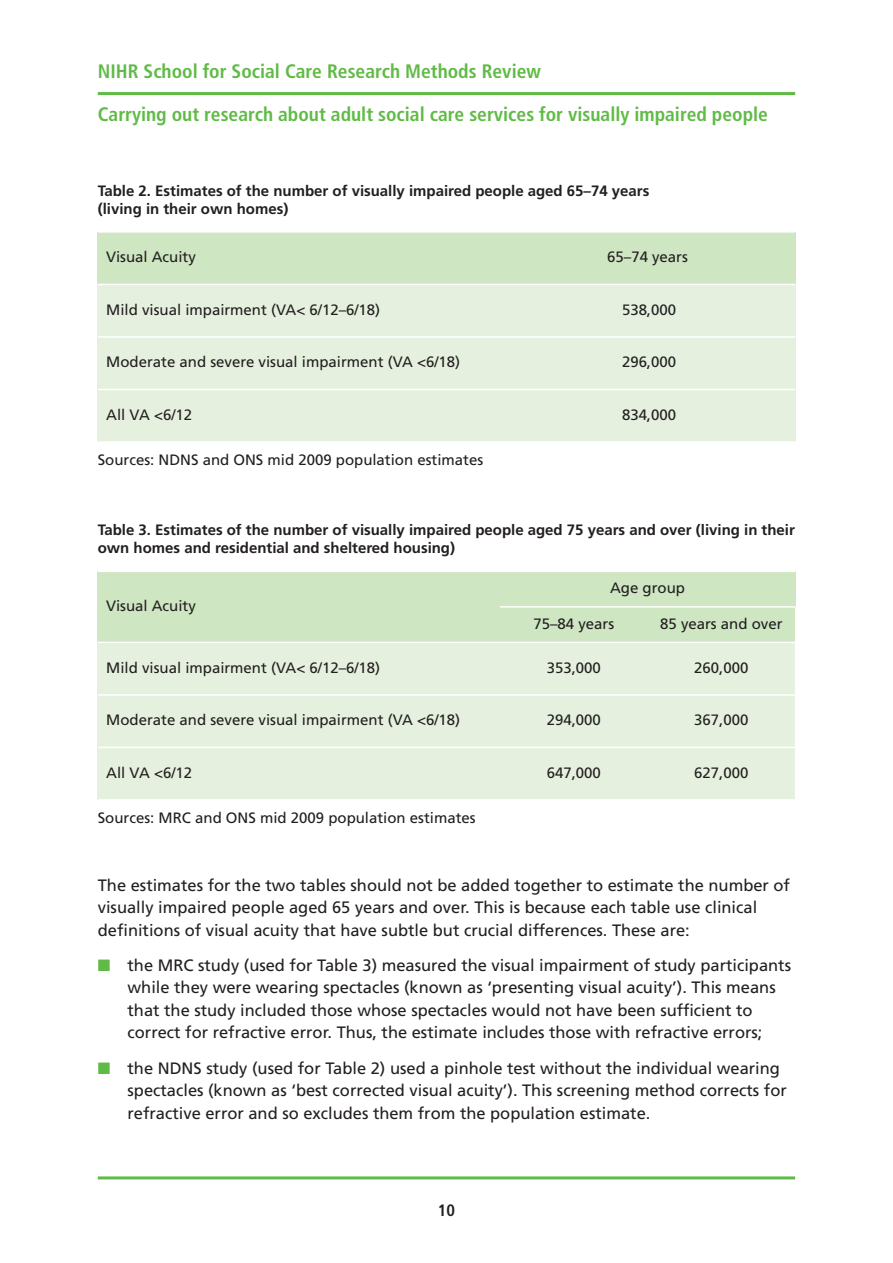
<style>
.page{position:relative;width:893px;height:1263px;background:#fff}
.page>*{position:absolute;margin:0;border:0;box-sizing:border-box;transform-origin:0 0}
.t1{font:700 condensed 19.5px/42.5px "Frutiger";color:#60bb46}
.t2{font:16.5px/22.5px "Frutiger";color:#231f20}
.t3{font:700 condensed 16.5px "Frutiger";color:#231f20}
.t4{font:15px "Frutiger";color:#231f20}
.t5{font:700 15px/18px "Frutiger";color:#231f20}
.s1{color:#60bb46}
</style>
<div class="page">
<hr style="left:98px;top:92px;width:697px;height:3px;background:#60bb46">
<hr style="left:98px;top:1176px;width:697px;height:3px;background:#60bb46">
<div style="left:98px;top:232px;width:402px;height:52px;background:#cee6c1"></div>
<div style="left:500px;top:232px;width:295px;height:52px;background:#cee6c1"></div>
<div style="left:98px;top:284px;width:402px;height:53px;background:#e5f1de"></div>
<div style="left:500px;top:284px;width:295px;height:53px;background:#e5f1de"></div>
<div style="left:98px;top:337px;width:402px;height:52px;background:#e5f1de"></div>
<div style="left:500px;top:337px;width:295px;height:52px;background:#e5f1de"></div>
<div style="left:98px;top:389px;width:402px;height:53px;background:#e5f1de"></div>
<div style="left:500px;top:389px;width:295px;height:53px;background:#e5f1de"></div>
<hr style="left:98px;top:231px;width:697px;height:2px;background:#fff">
<hr style="left:98px;top:284px;width:697px;height:1px;background:#fff">
<hr style="left:98px;top:336px;width:697px;height:2px;background:#fff">
<hr style="left:98px;top:389px;width:697px;height:1px;background:#fff">
<hr style="left:98px;top:441px;width:697px;height:2px;background:#fff">
<div style="left:98px;top:571px;width:402px;height:71px;background:#cee6c1"></div>
<div style="left:500px;top:571px;width:295px;height:36px;background:#cee6c1"></div>
<div style="left:500px;top:607px;width:148px;height:35px;background:#cee6c1"></div>
<div style="left:648px;top:607px;width:147px;height:35px;background:#cee6c1"></div>
<div style="left:98px;top:642px;width:402px;height:53px;background:#e5f1de"></div>
<div style="left:500px;top:642px;width:148px;height:53px;background:#e5f1de"></div>
<div style="left:648px;top:642px;width:147px;height:53px;background:#e5f1de"></div>
<div style="left:98px;top:695px;width:402px;height:52px;background:#e5f1de"></div>
<div style="left:500px;top:695px;width:148px;height:52px;background:#e5f1de"></div>
<div style="left:648px;top:695px;width:147px;height:52px;background:#e5f1de"></div>
<div style="left:98px;top:747px;width:402px;height:53px;background:#e5f1de"></div>
<div style="left:500px;top:747px;width:148px;height:53px;background:#e5f1de"></div>
<div style="left:648px;top:747px;width:147px;height:53px;background:#e5f1de"></div>
<hr style="left:98px;top:571px;width:697px;height:1px;background:#fff">
<hr style="left:500px;top:606px;width:295px;height:2px;background:#fff">
<hr style="left:98px;top:642px;width:697px;height:1px;background:#fff">
<hr style="left:98px;top:694px;width:697px;height:2px;background:#fff">
<hr style="left:98px;top:747px;width:697px;height:1px;background:#fff">
<hr style="left:98px;top:799px;width:697px;height:2px;background:#fff">
<p class="t1" style="left:98px;top:52px;width:672px">NIHR School for Social Care Research Methods Review<br>Carrying out research about adult social care services for visually impaired people</p>
<p class="t5" style="left:98px;top:183px;width:553px">Table 2. Estimates of the number of visually impaired people aged 65–74 years (living in their own homes)</p>
<p class="t4" style="left:106px;top:251px;width:91px">Visual Acuity</p>
<p class="t4" style="left:607px;top:251px;width:82px">65–74 years</p>
<p class="t4" style="left:106px;top:303px;width:275px">Mild visual impairment (VA&lt; 6/12–6/18)</p>
<p class="t4" style="left:622px;top:303px;width:56px">538,000</p>
<p class="t4" style="left:106px;top:356px;width:355px">Moderate and severe visual impairment (VA &lt;6/18)</p>
<p class="t4" style="left:622px;top:356px;width:56px">296,000</p>
<p class="t4" style="left:106px;top:408px;width:87px">All VA &lt;6/12</p>
<p class="t4" style="left:622px;top:408px;width:56px">834,000</p>
<p class="t4" style="left:98px;top:454px;width:387px">Sources: NDNS and ONS mid 2009 population estimates</p>
<p class="t5" style="left:98px;top:522px;width:699px">Table 3. Estimates of the number of visually impaired people aged 75 years and over (living in their own homes and residential and sheltered housing)</p>
<p class="t4" style="left:106px;top:600px;width:91px">Visual Acuity</p>
<p class="t4" style="left:610px;top:582px;width:76px">Age group</p>
<p class="t4" style="left:533px;top:617px;width:82px">75–84 years</p>
<p class="t4" style="left:660px;top:617px;width:124px">85 years and over</p>
<p class="t4" style="left:106px;top:661px;width:275px">Mild visual impairment (VA&lt; 6/12–6/18)</p>
<p class="t4" style="left:547px;top:661px;width:56px">353,000</p>
<p class="t4" style="left:694px;top:661px;width:56px">260,000</p>
<p class="t4" style="left:106px;top:714px;width:355px">Moderate and severe visual impairment (VA &lt;6/18)</p>
<p class="t4" style="left:547px;top:714px;width:56px">294,000</p>
<p class="t4" style="left:694px;top:714px;width:56px">367,000</p>
<p class="t4" style="left:106px;top:766px;width:87px">All VA &lt;6/12</p>
<p class="t4" style="left:547px;top:766px;width:56px">647,000</p>
<p class="t4" style="left:694px;top:766px;width:56px">627,000</p>
<p class="t4" style="left:98px;top:812px;width:379px">Sources: MRC and ONS mid 2009 population estimates</p>
<p class="t2" style="left:98px;top:875px;width:694px">The estimates for the two tables should not be added together to estimate the number of visually impaired people aged 65 years and over. This is because each table use clinical definitions of visual acuity that have subtle but crucial differences. These are:</p>
<p class="t2" style="left:128px;top:955px;width:665px;text-indent:-30px"><span class="s1">■</span> the MRC study (used for Table 3) measured the visual impairment of study participants while they were wearing spectacles (known as ‘presenting visual acuity’). This means that the study included those whose spectacles would not have been sufficient to correct for refractive error. Thus, the estimate includes those with refractive errors;</p>
<p class="t2" style="left:128px;top:1058px;width:661px;text-indent:-30px"><span class="s1">■</span> the NDNS study (used for Table 2) used a pinhole test without the individual wearing spectacles (known as ‘best corrected visual acuity’). This screening method corrects for refractive error and so excludes them from the population estimate.</p>
<p class="t3" style="left:438px;top:1203px;width:19px">10</p>
</div>
